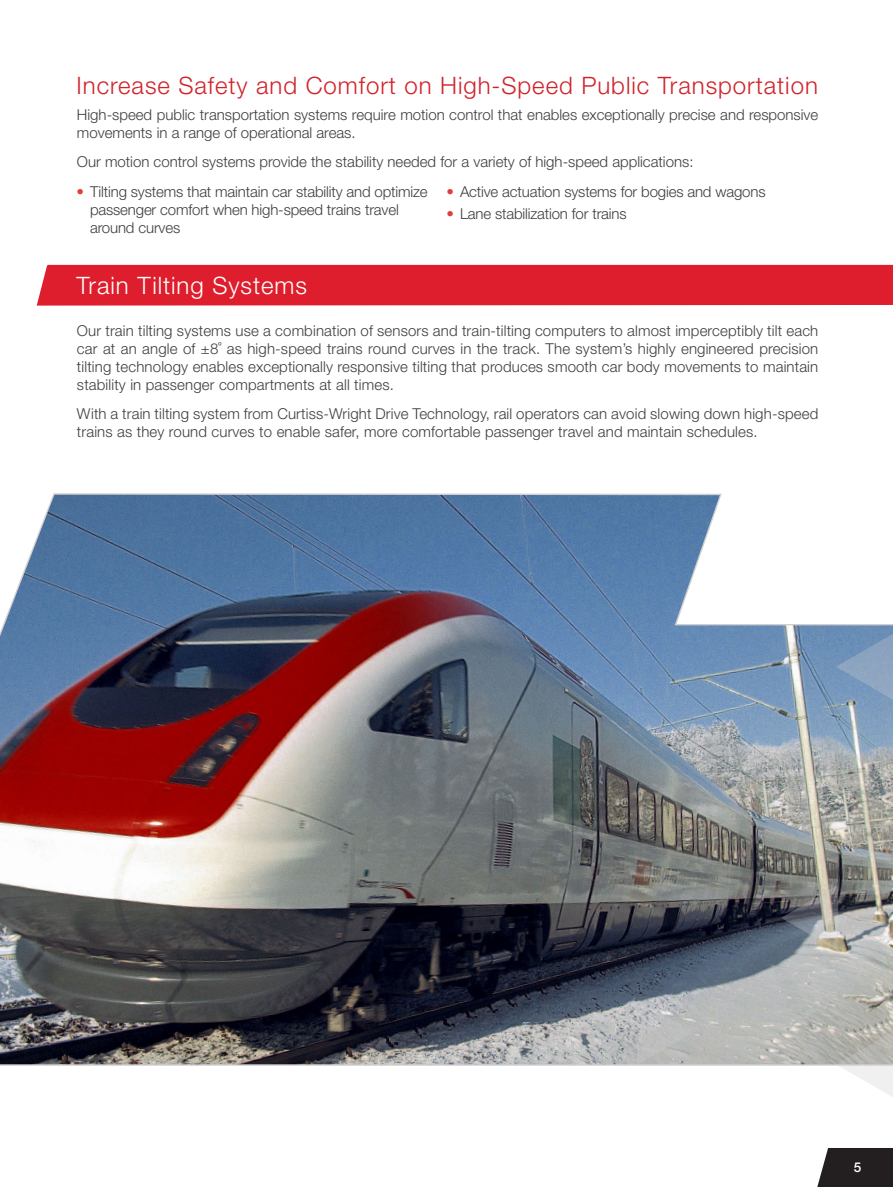
<style>
.page{position:relative;width:893px;height:1187px;background:#fff}
.page>*{position:absolute;margin:0;border:0;box-sizing:border-box;transform-origin:0 0}
.Text_-_Heading_2{font:300 24px "Helvetica Neue LT Std";letter-spacing:.04em;color:#d1232a}
.Text_-_Heading_2-2{font:300 24px "Helvetica Neue LT Std";letter-spacing:.04em;color:#fff}
.Body_Text{font:300 15px/18px "Helvetica Neue LT Std";color:#3e3e3f}
.t1{font:500 13.5px "Helvetica Neue LT Std";color:#fff}
.s1{color:#e13d39}
</style>
<div class="page">
<svg style="left:817px;top:1148px;width:76px;height:38px;background:#333031"></svg>
<img style="left:0;top:493px;width:893px;height:573px">
<svg style="left:637px;top:998px;width:57px;height:66px;background:#babbbb"></svg>
<svg style="left:781px;top:884px;width:57px;height:66px;background:#86898a"></svg>
<svg style="left:836px;top:1031px;width:57px;height:66px"></svg>
<svg style="left:836px;top:633px;width:57px;height:66px;background:#7e9bbc"></svg>
<div style="left:37px;top:265px;width:856px;height:40px;background:#df1e2d"></div>
<hr style="left:48px;top:265px;width:845px;height:1px;background:#df1e2d">
<p class="Text_-_Heading_2" style="left:77px;top:70px;width:743px">Increase Safety and Comfort on High-Speed Public Transportation</p>
<p class="Body_Text" style="left:77px;top:106px;width:743px">High-speed public transportation systems require motion control that enables exceptionally precise and responsive movements in a range of operational areas.</p>
<p class="Body_Text" style="left:77px;top:153px;width:618px">Our motion control systems provide the stability needed for a variety of high-speed applications:</p>
<p class="Body_Text" style="left:90px;top:182px;width:339px;text-indent:-14px"><span class="s1">•</span> Tilting systems that maintain car stability and optimize passenger comfort when high-speed trains travel around curves</p>
<p class="Body_Text" style="left:446px;top:182px;width:321px"><span class="s1">•</span> Active actuation systems for bogies and wagons</p>
<p class="Body_Text" style="left:446px;top:205px;width:182px"><span class="s1">•</span> Lane stabilization for trains</p>
<p class="Text_-_Heading_2-2" style="left:77px;top:271px;width:232px">Train Tilting Systems</p>
<p class="Body_Text" style="left:77px;top:321px;width:743px;text-align:justify">Our train tilting systems use a combination of sensors and train-tilting computers to almost imperceptibly tilt each car at an angle of ±8˚ as high-speed trains round curves in the track. The system’s highly engineered precision tilting technology enables exceptionally responsive tilting that produces smooth car body movements to maintain stability in passenger compartments at all times.</p>
<p class="Body_Text" style="left:77px;top:404px;width:743px">With a train tilting system from Curtiss-Wright Drive Technology, rail operators can avoid slowing down high-speed trains as they round curves to enable safer, more comfortable passenger travel and maintain schedules.</p>
<p class="t1" style="left:854px;top:1159px;width:9px">5</p>
</div>
